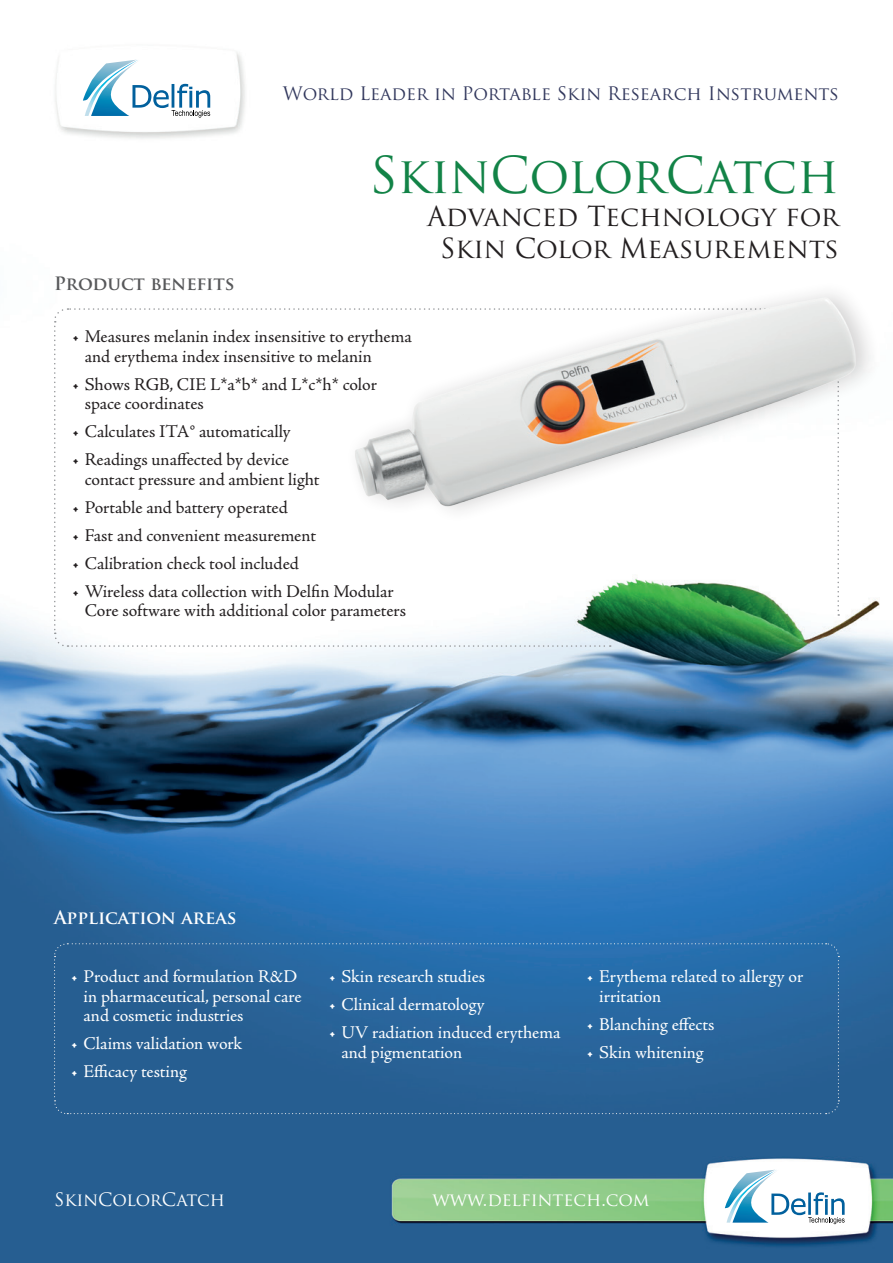
<style>
.page{position:relative;width:893px;height:1263px;background:#fff}
.page>*{position:absolute;margin:0;border:0;box-sizing:border-box;transform-origin:0 0}
.t1{font:49.5px "Trajan Pro";letter-spacing:-.01em;color:#128347}
.t2{font:27px/32.4px "Trajan Pro";color:#231f20;text-align:center}
.t3{font:18.15px "Trajan Pro";color:#32385d}
.t4{font:18px/19.5px "Adobe Jenson Pro";letter-spacing:-.005em;color:#231f20}
.t5{font:18px/19.5px "Adobe Jenson Pro";letter-spacing:-.005em;color:#fff}
.t6{font:18px "Trajan Pro";color:#fff}
.t7{font:700 18px "Trajan Pro";color:#fff}
.t8{font:700 18px "Trajan Pro";letter-spacing:-.005em;color:#57585a}
</style>
<div class="page">
<img style="left:0;top:52px;width:893px;height:1211px">
<svg style="left:53px;top:307px;width:786px;height:341px"></svg>
<img style="left:314px;top:178px;width:579px;height:414px">
<svg style="left:53px;top:943px;width:786px;height:172px;background:#28649a"></svg>
<svg style="left:83px;top:60px;width:127px;height:58px"></svg>
<svg style="left:725px;top:1169px;width:120px;height:55px"></svg>
<p class="t3" style="left:283px;top:82px;width:558px">World Leader in Portable Skin Research Instruments</p>
<p class="t8" style="left:54px;top:273px;width:182px">Product benefits</p>
<h1 class="t1" style="left:369px;top:144px;width:471px">SkinColorCatch</h1>
<h2 class="t2" style="left:427px;top:199px;width:413px">Advanced Technology for<br>Skin Color Measurements</h2>
<p class="t4" style="left:85px;top:327px;width:328px;text-indent:-13px">• Measures melanin index insensitive to erythema and erythema index insensitive to melanin</p>
<p class="t4" style="left:85px;top:374px;width:294px;text-indent:-13px">• Shows RGB, CIE L*a*b* and L*c*h* color space coordinates</p>
<p class="t4" style="left:72px;top:422px;width:220px">• Calculates ITA° automatically</p>
<p class="t4" style="left:85px;top:450px;width:236px;text-indent:-13px">• Readings unaffected by device contact pressure and ambient light</p>
<p class="t4" style="left:72px;top:497px;width:217px">• Portable and battery operated</p>
<p class="t4" style="left:72px;top:525px;width:246px">• Fast and convenient measurement</p>
<p class="t4" style="left:72px;top:554px;width:228px">• Calibration check tool included</p>
<p class="t4" style="left:85px;top:582px;width:323px;text-indent:-13px">• Wireless data collection with Delfin Modular<br>Core software with additional color parameters</p>
<p class="t7" style="left:54px;top:906px;width:184px">Application areas</p>
<p class="t5" style="left:84px;top:967px;width:220px;text-indent:-13px">• Product and formulation R&amp;D in pharmaceutical, personal care and cosmetic industries</p>
<p class="t5" style="left:71px;top:1034px;width:173px">• Claims validation work</p>
<p class="t5" style="left:71px;top:1062px;width:117px">• Efficacy testing</p>
<p class="t5" style="left:329px;top:967px;width:158px">• Skin research studies</p>
<p class="t5" style="left:329px;top:995px;width:158px">• Clinical dermatology</p>
<p class="t5" style="left:341px;top:1023px;width:221px;text-indent:-13px">• UV radiation induced erythema and pigmentation</p>
<p class="t5" style="left:599px;top:967px;width:205px;text-indent:-13px">• Erythema related to allergy or irritation</p>
<p class="t5" style="left:586px;top:1014px;width:130px">• Blanching effects</p>
<p class="t5" style="left:586px;top:1042px;width:119px">• Skin whitening</p>
<p class="t6" style="left:54px;top:1188px;width:172px">SkinColorCatch</p>
<p class="t6" style="left:432px;top:1188px;width:219px">www.delfintech.com</p>
</div>
